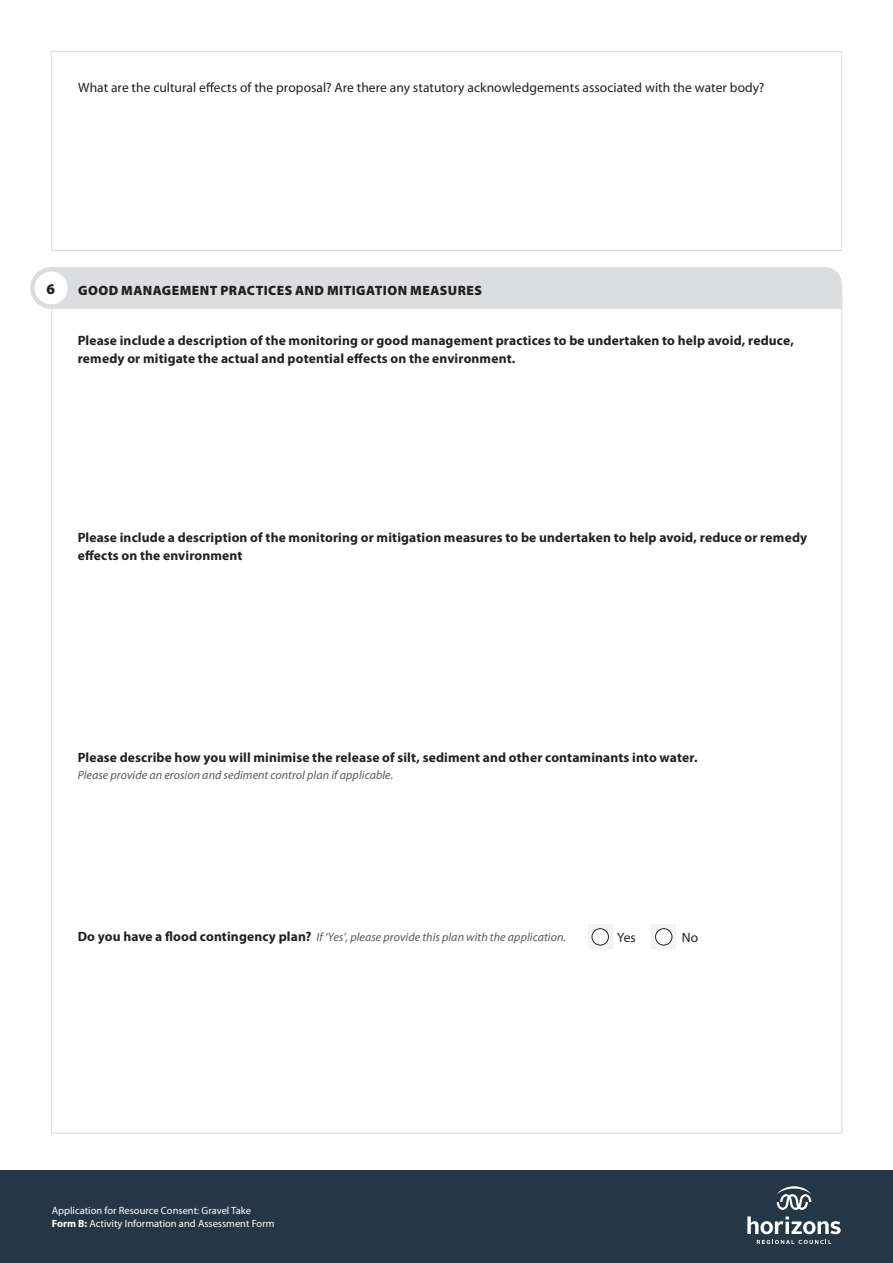
<style>
.page{position:relative;width:893px;height:1263px;background:#fff}
.page>*{position:absolute;margin:0;border:0;box-sizing:border-box;transform-origin:0 0}
.t1{font:900 15px "Myriad Pro";color:#231f20}
.t2{font:700 13.5px/18px "Myriad Pro";letter-spacing:.01em;color:#231f20}
.t3{font:13.5px "Myriad Pro";letter-spacing:.005em;color:#231f20}
.t4{font:900 13.5px "Myriad Pro";letter-spacing:.035em;color:#231f20}
.t5{font:italic 12px "Myriad Pro";letter-spacing:.005em;color:#57585a}
.t6{font:10.5px/13.5px "Myriad Pro";color:#fff}
.s1{font-weight:700;font-style:normal;font-size:13.5px;color:#231f20}
.s2{font-weight:700}
</style>
<div class="page">
<div style="left:0;top:1170px;width:893px;height:93px;background:#253646"></div>
<svg style="left:757px;top:1240px;width:74px;height:4px"></svg>
<svg style="left:747px;top:1216px;width:94px;height:18px"></svg>
<svg style="left:777px;top:1186px;width:34px;height:24px"></svg>
<div style="left:56px;top:267px;width:786px;height:42px;background:#dcdddf"></div>
<div style="left:32px;top:269px;width:38px;height:38px;background:#fff;border-radius:50%"></div>
<div style="left:30px;top:267px;width:42px;height:42px;border:4px solid #dcdddf;border-radius:50%"></div>
<div style="left:588px;top:924px;width:25px;height:25px;background:#f2f3f4"></div>
<div style="left:592px;top:929px;width:16px;height:16px;background:#fff;border-radius:50%"></div>
<div style="left:592px;top:928px;width:17px;height:17px;border:1px solid #231f20;border-radius:50%"></div>
<div style="left:651px;top:924px;width:25px;height:25px;background:#f2f3f4"></div>
<div style="left:655px;top:929px;width:17px;height:16px;background:#fff;border-radius:50%"></div>
<div style="left:655px;top:928px;width:17px;height:17px;border:1px solid #231f20;border-radius:50%"></div>
<div style="left:51px;top:51px;width:791px;height:200px;border:1px solid #dcdddf"></div>
<p class="t3" style="left:78px;top:80px;width:687px">What are the cultural effects of the proposal? Are there any statutory acknowledgements associated with the water body?</p>
<p class="t1" style="left:46px;top:279px;width:10px">6</p>
<p class="t4" style="left:78px;top:281px;width:405px">GOOD MANAGEMENT PRACTICES AND MITIGATION MEASURES</p>
<p class="t2" style="left:78px;top:331px;width:718px">Please include a description of the monitoring or good management practices to be undertaken to help avoid, reduce, remedy or mitigate the actual and potential effects on the environment.</p>
<p class="t2" style="left:78px;top:528px;width:731px">Please include a description of the monitoring or mitigation measures to be undertaken to help avoid, reduce or remedy effects on the environment</p>
<p class="t2" style="left:78px;top:748px;width:621px">Please describe how you will minimise the release of silt, sediment and other contaminants into water.</p>
<p class="t5" style="left:78px;top:767px;width:317px">Please provide an erosion and sediment control plan if applicable.</p>
<p class="t5" style="left:78px;top:929px;width:490px"><span class="s1">Do you have a flood contingency plan?</span> If ‘Yes’, please provide this plan with the application.</p>
<p class="t3" style="left:617px;top:929px;width:20px">Yes</p>
<p class="t3" style="left:682px;top:929px;width:18px">No</p>
<p class="t6" style="left:52px;top:1203px;width:224px">Application for Resource Consent: Gravel Take<br><span class="s2">Form B:</span> Activity Information and Assessment Form</p>
</div>
